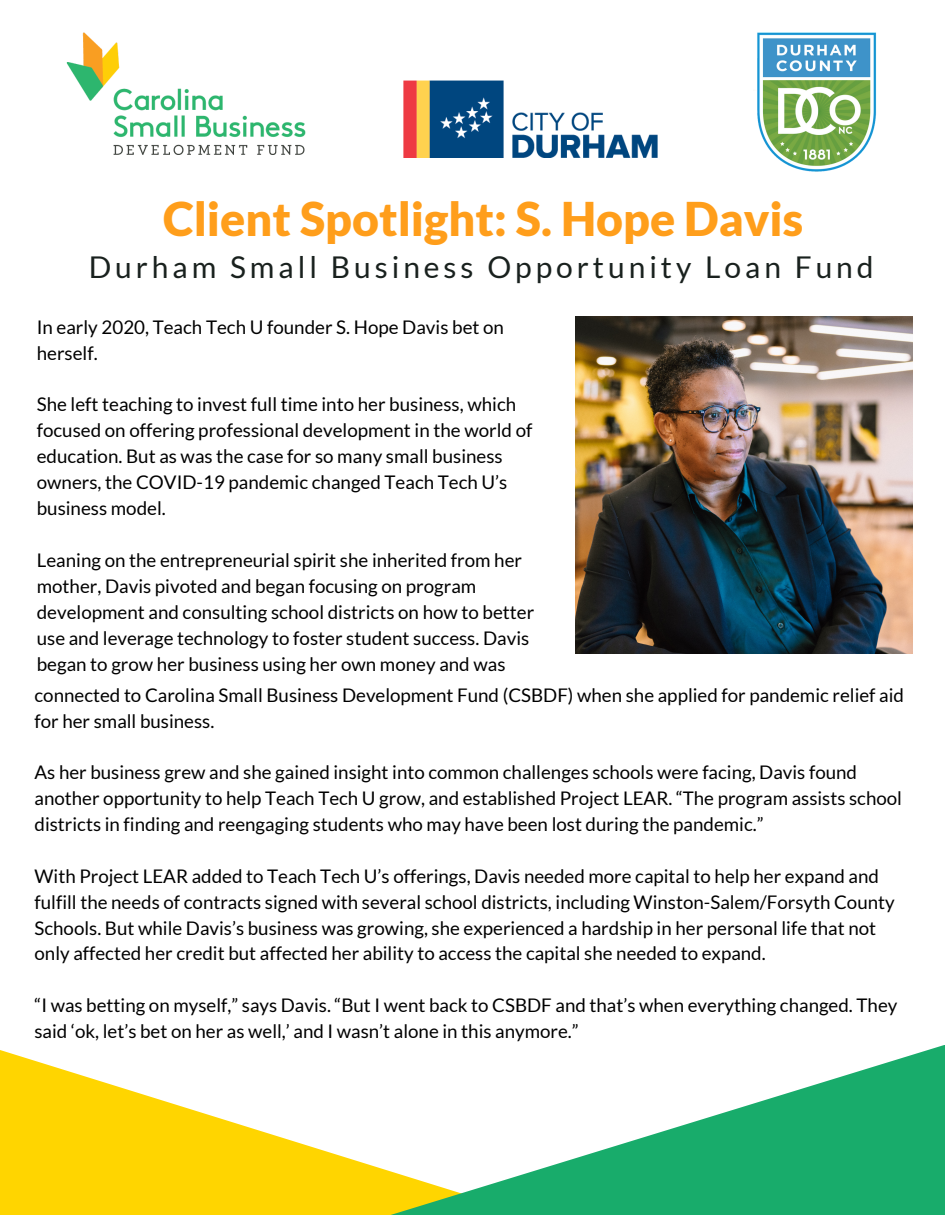
<style>
.page{position:relative;width:945px;height:1215px;background:#fff}
.page>*{position:absolute;margin:0;border:0;box-sizing:border-box;transform-origin:0 0}
.t1{font:900 46.5px "Lato";color:#ff9e1b}
.t2{font:30px "Lato";letter-spacing:.13em;color:#19211e}
.t3{font:18.75px/26px "Lato";color:#000}
</style>
<div class="page">
<svg style="left:0;top:1045px;width:945px;height:170px"></svg>
<img style="left:575px;top:316px;width:338px;height:338px">
<img style="left:66px;top:32px;width:240px;height:123px">
<img style="left:404px;top:81px;width:254px;height:76px">
<img style="left:757px;top:32px;width:120px;height:140px">
<p class="t1" style="left:163px;top:190px;width:642px">Client Spotlight: S. Hope Davis</p>
<p class="t2" style="left:89px;top:249px;width:786px">Durham Small Business Opportunity Loan Fund</p>
<p class="t3" style="left:37px;top:313px;width:469px">In early 2020, Teach Tech U founder S. Hope Davis bet on herself.</p>
<p class="t3" style="left:37px;top:391px;width:497px">She left teaching to invest full time into her business, which focused on offering professional development in the world of education. But as was the case for so many small business owners, the COVID-19 pandemic changed Teach Tech U’s business model.</p>
<h1 class="t3" style="left:37px;top:547px;width:499px">Leaning on the entrepreneurial spirit she inherited from her mother, Davis pivoted and began focusing on program development and consulting school districts on how to better use and leverage technology to foster student success. Davis began to grow her business using her own money and was</h1>
<p class="t3" style="left:35px;top:681px;width:871px">connected to Carolina Small Business Development Fund (CSBDF) when she applied for pandemic relief aid for her small business.</p>
<p class="t3" style="left:35px;top:759px;width:869px">As her business grew and she gained insight into common challenges schools were facing, Davis found another opportunity to help Teach Tech U grow, and established Project LEAR. “The program assists school districts in finding and reengaging students who may have been lost during the pandemic.”</p>
<p class="t3" style="left:35px;top:863px;width:862px">With Project LEAR added to Teach Tech U’s offerings, Davis needed more capital to help her expand and fulfill the needs of contracts signed with several school districts, including Winston-Salem/Forsyth County Schools. But while Davis’s business was growing, she experienced a hardship in her personal life that not only affected her credit but affected her ability to access the capital she needed to expand.</p>
<p class="t3" style="left:35px;top:992px;width:864px">“I was betting on myself,” says Davis. “But I went back to CSBDF and that’s when everything changed. They said ‘ok, let’s bet on her as well,’ and I wasn’t alone in this anymore.”</p>
</div>
